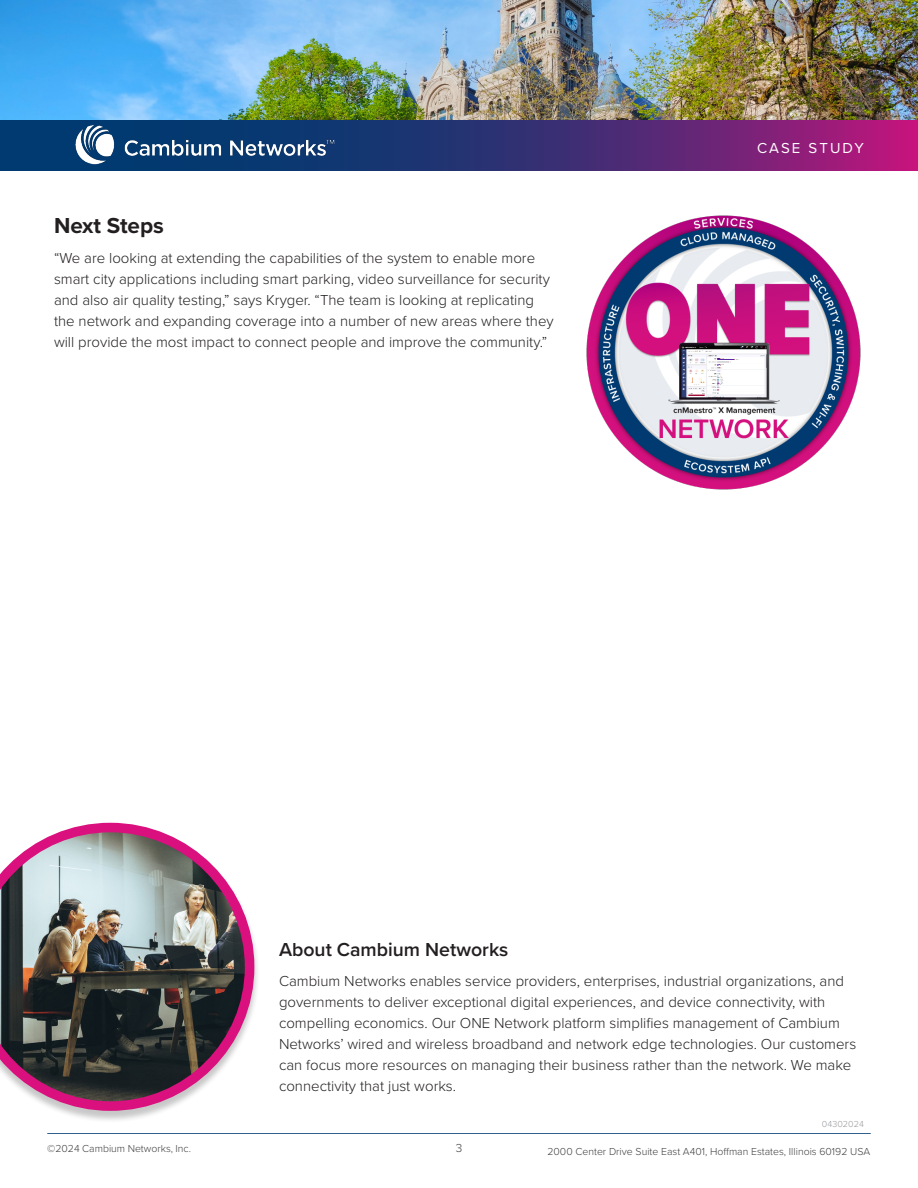
<style>
.page{position:relative;width:918px;height:1188px;background:#fff}
.page>*{position:absolute;margin:0;border:0;box-sizing:border-box;transform-origin:0 0}
.Body_copy{font:700 22.5px "Proxima Nova";color:#231f20}
.Body_copy-2{font:600 19.5px "Proxima Nova";color:#231f20}
.Body_copy-3{font:300 15px/21px "Proxima Nova";color:#231f20}
.t1{font:15px "Proxima Nova";letter-spacing:.135em;color:#fff}
.t2{font:300 12px "Proxima Nova";color:#3e3e3f}
.t3{font:300 10.5px "Proxima Nova";color:#3e3e3f}
.t4{font:300 9px "Proxima Nova";letter-spacing:.01em;color:#97999c}
</style>
<div class="page">
<img style="left:0;top:0;width:918px;height:121px">
<hr style="left:47px;top:1133px;width:824px;height:1px;background:#003a70">
<svg style="left:0;top:121px;width:918px;height:50px;background:#4c2b74"></svg>
<img style="left:51px;top:124px;width:288px;height:43px">
<div style="left:0;top:824px;width:260px;height:299px;background:#231f20;opacity:.25"></div>
<img style="left:0;top:823px;width:254px;height:288px">
<img style="left:586px;top:215px;width:275px;height:275px">
<p class="Body_copy" style="left:54px;top:208px;width:111px">Next Steps</p>
<p class="Body_copy-3" style="left:54px;top:246px;width:501px">“We are looking at extending the capabilities of the system to enable more smart city applications including smart parking, video surveillance for security and also air quality testing,” says Kryger. “The team is looking at replicating the network and expanding coverage into a number of new areas where they will provide the most impact to connect people and improve the community.”</p>
<p class="t1" style="left:757px;top:137px;width:108px">CASE STUDY</p>
<p class="Body_copy-2" style="left:279px;top:935px;width:231px">About Cambium Networks</p>
<p class="Body_copy-3" style="left:279px;top:970px;width:579px">Cambium Networks enables service providers, enterprises, industrial organizations, and governments to deliver exceptional digital experiences, and device connectivity, with compelling economics. Our ONE Network platform simplifies management of Cambium Networks’ wired and wireless broadband and network edge technologies. Our customers can focus more resources on managing their business rather than the network. We make connectivity that just works.</p>
<p class="t3" style="left:47px;top:1140px;width:145px">©2024 Cambium Networks, Inc.</p>
<p class="t2" style="left:456px;top:1139px;width:8px">3</p>
<p class="t4" style="left:822px;top:1117px;width:44px">04302024</p>
<p class="t3" style="left:547px;top:1144px;width:324px">2000 Center Drive Suite East A401, Hoffman Estates, Illinois 60192 USA</p>
</div>
